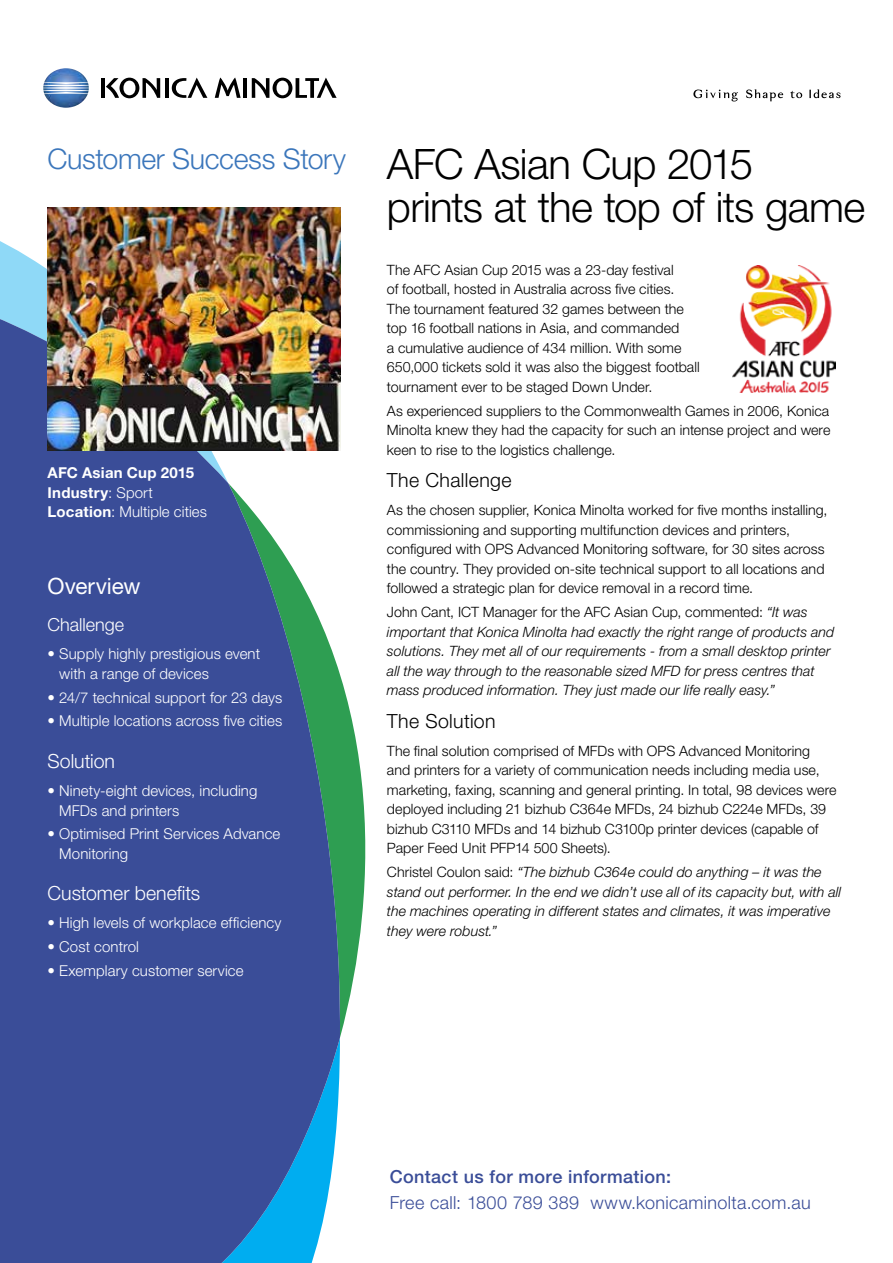
<style>
.page{position:relative;width:893px;height:1263px;background:#fff}
.page>*{position:absolute;margin:0;border:0;box-sizing:border-box;transform-origin:0 0}
.t1{font:300 42px/43.5px "Helvetica Neue LT Std";letter-spacing:-.015em;color:#000}
.t2{font:300 28.5px "Helvetica Neue LT Std";letter-spacing:-.015em;color:#3b76bb}
.t3{font:22.5px "Helvetica Neue LT Std";letter-spacing:-.005em;color:#fff}
.t4{font:300 19.5px "Helvetica Neue LT Std";color:#fff}
.t5{font:300 19.5px "Helvetica Neue LT Std";letter-spacing:.02em;color:#000}
.t6{font:300 18px "Helvetica Neue LT Std";letter-spacing:.02em;color:#3a4d98}
.t7{font:500 18px "Helvetica Neue LT Std";letter-spacing:.02em;color:#3a4d98}
.t8{font:300 18px "Helvetica Neue LT Std";color:#fff}
.t9{font:300 15px/19.5px "Helvetica Neue LT Std";letter-spacing:.005em;color:#fff}
.t10{font:700 15px/19.5px "Helvetica Neue LT Std";letter-spacing:.015em;color:#fff}
.t11{font:300 14.25px/19.5px "Helvetica Neue LT Std";letter-spacing:.005em;color:#000}
.t12{font:italic 300 14.25px/19.5px "Helvetica Neue LT Std";color:#000}
.s1{font-weight:300}
.s2{font-style:normal}
</style>
<div class="page">
<svg style="left:340px;top:675px;width:26px;height:362px;fill:#2e9e52"></svg>
<svg style="left:0;top:207px;width:48px;height:74px"></svg>
<svg style="left:0;top:281px;width:340px;height:982px;background:#425d9e"></svg>
<img style="left:48px;top:207px;width:293px;height:244px">
<img style="left:43px;top:68px;width:46px;height:40px">
<hr style="left:101px;top:78px;width:3px;height:20px;background:#000">
<hr style="left:165px;top:78px;width:3px;height:20px;background:#000">
<hr style="left:243px;top:78px;width:4px;height:20px;background:#000">
<svg style="left:172px;top:78px;width:35px;height:20px"></svg>
<svg style="left:106px;top:78px;width:54px;height:20px"></svg>
<svg style="left:252px;top:78px;width:85px;height:20px"></svg>
<svg style="left:215px;top:77px;width:26px;height:21px"></svg>
<svg style="left:746px;top:89px;width:37px;height:12px"></svg>
<svg style="left:809px;top:89px;width:31px;height:9px"></svg>
<svg style="left:693px;top:90px;width:45px;height:11px"></svg>
<svg style="left:790px;top:91px;width:12px;height:7px"></svg>
<img style="left:733px;top:265px;width:103px;height:128px">
<h2 class="t2" style="left:48px;top:142px;width:300px">Customer Success Story</h2>
<p class="t10" style="left:48px;top:463px;width:161px">AFC Asian Cup 2015<br>Industry<span class="s1">: Sport<br></span>Location<span class="s1">: Multiple cities</span></p>
<h3 class="t3" style="left:48px;top:573px;width:94px">Overview</h3>
<p class="t8" style="left:48px;top:614px;width:78px">Challenge</p>
<p class="t9" style="left:59px;top:644px;width:202px;text-indent:-12px">• Supply highly prestigious event with a range of devices</p>
<p class="t9" style="left:48px;top:687px;width:236px">• 24/7 technical support for 23 days</p>
<p class="t9" style="left:48px;top:711px;width:236px">• Multiple locations across five cities</p>
<h3 class="t4" style="left:48px;top:749px;width:69px">Solution</h3>
<p class="t9" style="left:59px;top:780px;width:200px;text-indent:-12px">• Ninety-eight devices, including<br>MFDs and printers</p>
<p class="t9" style="left:59px;top:824px;width:223px;text-indent:-12px">• Optimised Print Services Advance<br>Monitoring</p>
<h3 class="t4" style="left:48px;top:881px;width:154px">Customer benefits</h3>
<p class="t9" style="left:48px;top:913px;width:235px">• High levels of workplace efficiency</p>
<p class="t9" style="left:48px;top:937px;width:93px">• Cost control</p>
<p class="t9" style="left:48px;top:960px;width:198px">• Exemplary customer service</p>
<h1 class="t1" style="left:387px;top:141px;width:480px">AFC Asian Cup 2015<br>prints at the top of its game</h1>
<p class="t11" style="left:387px;top:260px;width:314px">The AFC Asian Cup 2015 was a 23-day festival<br>of football, hosted in Australia across five cities.<br>The tournament featured 32 games between the top 16 football nations in Asia, and commanded<br>a cumulative audience of 434 million. With some 650,000 tickets sold it was also the biggest football tournament ever to be staged Down Under.</p>
<p class="t11" style="left:387px;top:400px;width:445px;text-align:justify">As experienced suppliers to the Commonwealth Games in 2006, Konica Minolta knew they had the capacity for such an intense project and were keen to rise to the logistics challenge.</p>
<h3 class="t5" style="left:387px;top:469px;width:126px">The Challenge</h3>
<p class="t11" style="left:387px;top:500px;width:442px">As the chosen supplier, Konica Minolta worked for five months installing, commissioning and supporting multifunction devices and printers, configured with OPS Advanced Monitoring software, for 30 sites across the country. They provided on-site technical support to all locations and followed a strategic plan for device removal in a record time.</p>
<p class="t12" style="left:387px;top:602px;width:449px"><span class="s2">John Cant, ICT Manager for the AFC Asian Cup, commented:</span> “It was important that Konica Minolta had exactly the right range of products and solutions. They met all of our requirements - from a small desktop printer all the way through to the reasonable sized MFD for press centres that mass produced information. They just made our life really easy.”</p>
<h3 class="t5" style="left:387px;top:709px;width:110px">The Solution</h3>
<p class="t11" style="left:387px;top:741px;width:451px">The final solution comprised of MFDs with OPS Advanced Monitoring and printers for a variety of communication needs including media use, marketing, faxing, scanning and general printing. In total, 98 devices were deployed including 21 bizhub C364e MFDs, 24 bizhub C224e MFDs, 39 bizhub C3110 MFDs and 14 bizhub C3100p printer devices (capable of Paper Feed Unit PFP14 500 Sheets).</p>
<p class="t12" style="left:387px;top:862px;width:456px"><span class="s2">Christel Coulon said:</span> “The bizhub C364e could do anything – it was the stand out performer. In the end we didn’t use all of its capacity but, with all the machines operating in different states and climates, it was imperative they were robust.”</p>
<p class="t7" style="left:390px;top:1166px;width:283px">Contact us for more information:</p>
<p class="t6" style="left:390px;top:1191px;width:423px">Free call: 1800 789 389 www.konicaminolta.com.au</p>
</div>
